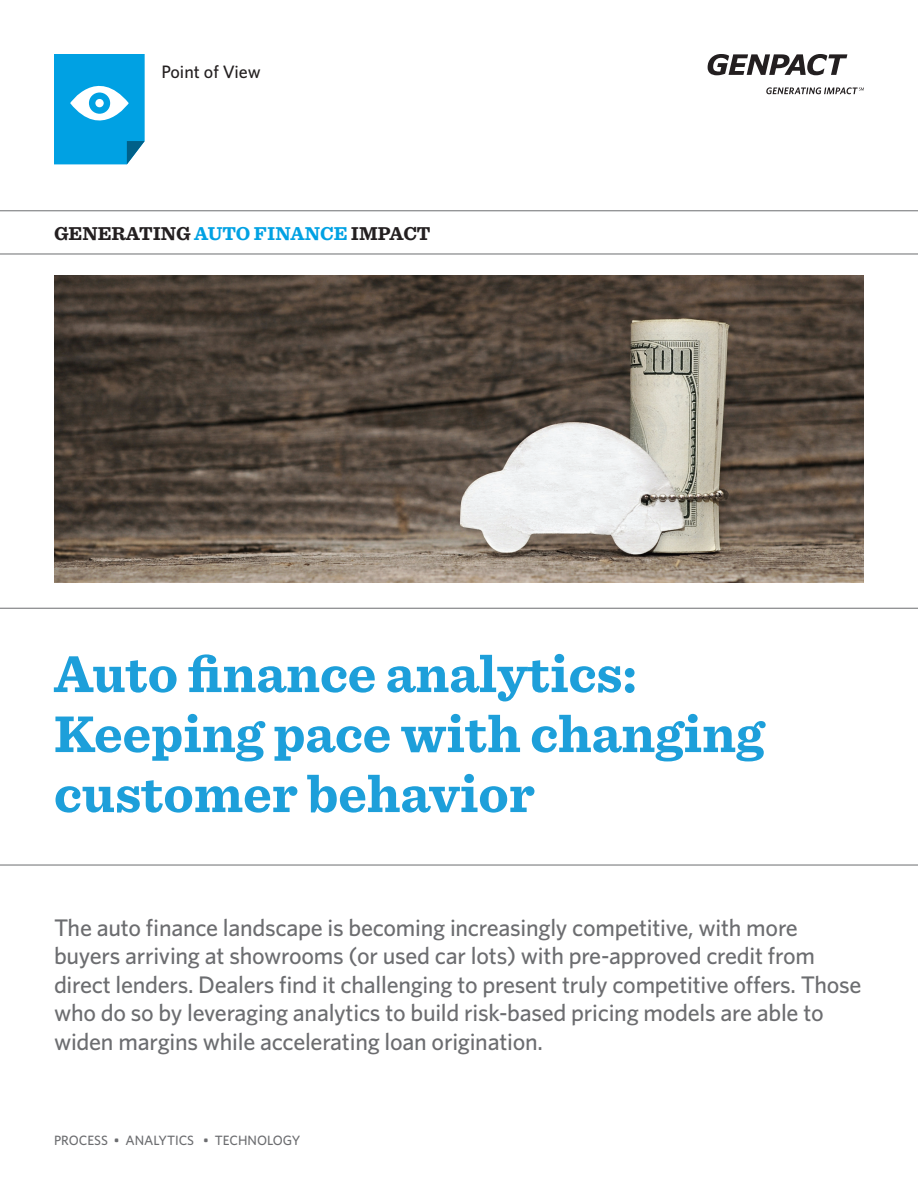
<style>
.page{position:relative;width:918px;height:1188px;background:#fff}
.page>*{position:absolute;margin:0;border:0;box-sizing:border-box;transform-origin:0 0}
.t1{font:700 54px/60px "Sentinel";color:#1d9fda}
.t2{font:500 24px/28.5px "Whitney";letter-spacing:-.01em;color:#6c6d70}
.t3{font:700 19.5px "Sentinel";color:#231f20}
.t4{font:500 18px "Whitney";color:#231f20}
.t5{font:500 13.5px "Whitney";color:#6c6d70}
.s1{color:#00a1e3}
</style>
<div class="page">
<img style="left:54px;top:275px;width:810px;height:307px">
<hr style="left:0;top:211px;width:918px;height:1px;background:#6c6d70">
<hr style="left:0;top:254px;width:918px;height:1px;background:#6c6d70">
<hr style="left:0;top:608px;width:918px;height:1px;background:#6c6d70">
<hr style="left:0;top:865px;width:918px;height:1px;background:#6c6d70">
<svg style="left:766px;top:87px;width:98px;height:7px"></svg>
<svg style="left:708px;top:54px;width:139px;height:21px"></svg>
<svg style="left:54px;top:54px;width:91px;height:110px"></svg>
<div style="left:89px;top:93px;width:21px;height:21px;background:#00a1e3;border-radius:50%"></div>
<div style="left:95px;top:99px;width:9px;height:8px;background:#fff;border-radius:50%"></div>
<p class="t4" style="left:161px;top:59px;width:101px">Point of View</p>
<p class="t3" style="left:54px;top:218px;width:378px">Generating <span class="s1">AUTO FINANCE</span> Impact</p>
<h1 class="t1" style="left:54px;top:642px;width:712px">Auto finance analytics:<br>Keeping pace with changing customer behavior</h1>
<p class="t2" style="left:54px;top:913px;width:809px">The auto finance landscape is becoming increasingly competitive, with more buyers arriving at showrooms (or used car lots) with pre-approved credit from direct lenders. Dealers find it challenging to present truly competitive offers. Those who do so by leveraging analytics to build risk-based pricing models are able to widen margins while accelerating loan origination.</p>
<p class="t5" style="left:54px;top:1131px;width:248px">PROCESS • ANALYTICS • TECHNOLOGY</p>
</div>
